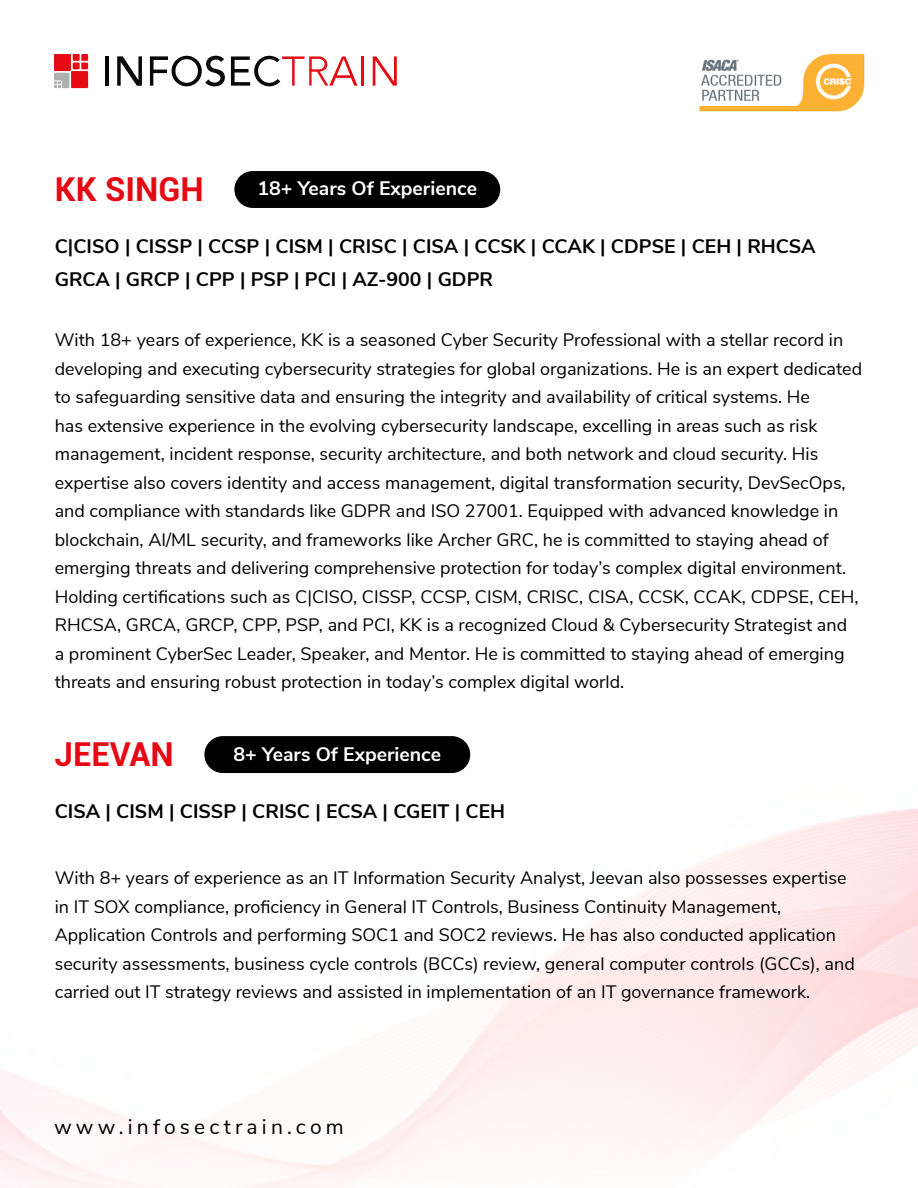
<style>
.page{position:relative;width:918px;height:1188px;background:#fff}
.page>*{position:absolute;margin:0;border:0;box-sizing:border-box;transform-origin:0 0}
.t1{font:700 33px "Roboto";color:#e60914}
.t2{font:21px "Nunito Sans";letter-spacing:.2em;color:#000}
.t3{font:700 19.5px/33px "Nunito Sans";color:#000}
.t4{font:700 19.5px "Nunito Sans";color:#fff}
.t5{font:18px/28.5px "Nunito Sans";color:#000}
</style>
<div class="page">
<svg style="left:54px;top:73px;width:15px;height:15px"></svg>
<div style="left:54px;top:54px;width:17px;height:17px;background:#e60a14"></div>
<div style="left:71px;top:71px;width:17px;height:17px;background:#e60a14"></div>
<div style="left:81px;top:54px;width:7px;height:7px;background:#e60a14"></div>
<div style="left:73px;top:54px;width:7px;height:7px;background:#e60a14"></div>
<div style="left:81px;top:63px;width:7px;height:6px;background:#e60a14"></div>
<div style="left:73px;top:63px;width:7px;height:6px;background:#e60a14"></div>
<hr style="left:106px;top:56px;width:3px;height:30px;background:#080808">
<svg style="left:117px;top:56px;width:25px;height:30px"></svg>
<svg style="left:150px;top:56px;width:75px;height:31px"></svg>
<svg style="left:231px;top:56px;width:126px;height:30px"></svg>
<hr style="left:362px;top:56px;width:2px;height:30px;background:#e60a14">
<svg style="left:373px;top:56px;width:24px;height:30px"></svg>
<img style="left:699px;top:54px;width:166px;height:58px">
<div style="left:234px;top:171px;width:266px;height:37px;background:#000;border-radius:18px"></div>
<div style="left:204px;top:736px;width:266px;height:37px;background:#000;border-radius:18px"></div>
<h1 class="t1" style="left:55px;top:166px;width:150px">KK SINGH</h1>
<p class="t4" style="left:258px;top:174px;width:221px">18+ Years Of Experience</p>
<p class="t3" style="left:55px;top:229px;width:762px">C|CISO | CISSP | CCSP | CISM | CRISC | CISA | CCSK | CCAK | CDPSE | CEH | RHCSA<br>GRCA | GRCP | CPP | PSP | PCI | AZ-900 | GDPR</p>
<p class="t5" style="left:55px;top:325px;width:809px">With 18+ years of experience, KK is a seasoned Cyber Security Professional with a stellar record in developing and executing cybersecurity strategies for global organizations. He is an expert dedicated to safeguarding sensitive data and ensuring the integrity and availability of critical systems. He<br>has extensive experience in the evolving cybersecurity landscape, excelling in areas such as risk management, incident response, security architecture, and both network and cloud security. His expertise also covers identity and access management, digital transformation security, DevSecOps, and compliance with standards like GDPR and ISO 27001. Equipped with advanced knowledge in blockchain, AI/ML security, and frameworks like Archer GRC, he is committed to staying ahead of emerging threats and delivering comprehensive protection for today’s complex digital environment.<br>Holding certifications such as C|CISO, CISSP, CCSP, CISM, CRISC, CISA, CCSK, CCAK, CDPSE, CEH, RHCSA, GRCA, GRCP, CPP, PSP, and PCI, KK is a recognized Cloud &amp; Cybersecurity Strategist and<br>a prominent CyberSec Leader, Speaker, and Mentor. He is committed to staying ahead of emerging threats and ensuring robust protection in today’s complex digital world.</p>
<h1 class="t1" style="left:55px;top:731px;width:121px">JEEVAN</h1>
<p class="t4" style="left:233px;top:739px;width:209px">8+ Years Of Experience</p>
<p class="t3" style="left:55px;top:794px;width:452px">CISA | CISM | CISSP | CRISC | ECSA | CGEIT | CEH</p>
<p class="t5" style="left:55px;top:863px;width:802px">With 8+ years of experience as an IT Information Security Analyst, Jeevan also possesses expertise in IT SOX compliance, proficiency in General IT Controls, Business Continuity Management, Application Controls and performing SOC1 and SOC2 reviews. He has also conducted application security assessments, business cycle controls (BCCs) review, general computer controls (GCCs), and carried out IT strategy reviews and assisted in implementation of an IT governance framework.</p>
<p class="t2" style="left:54px;top:1111px;width:291px">www.infosectrain.com</p>
</div>
